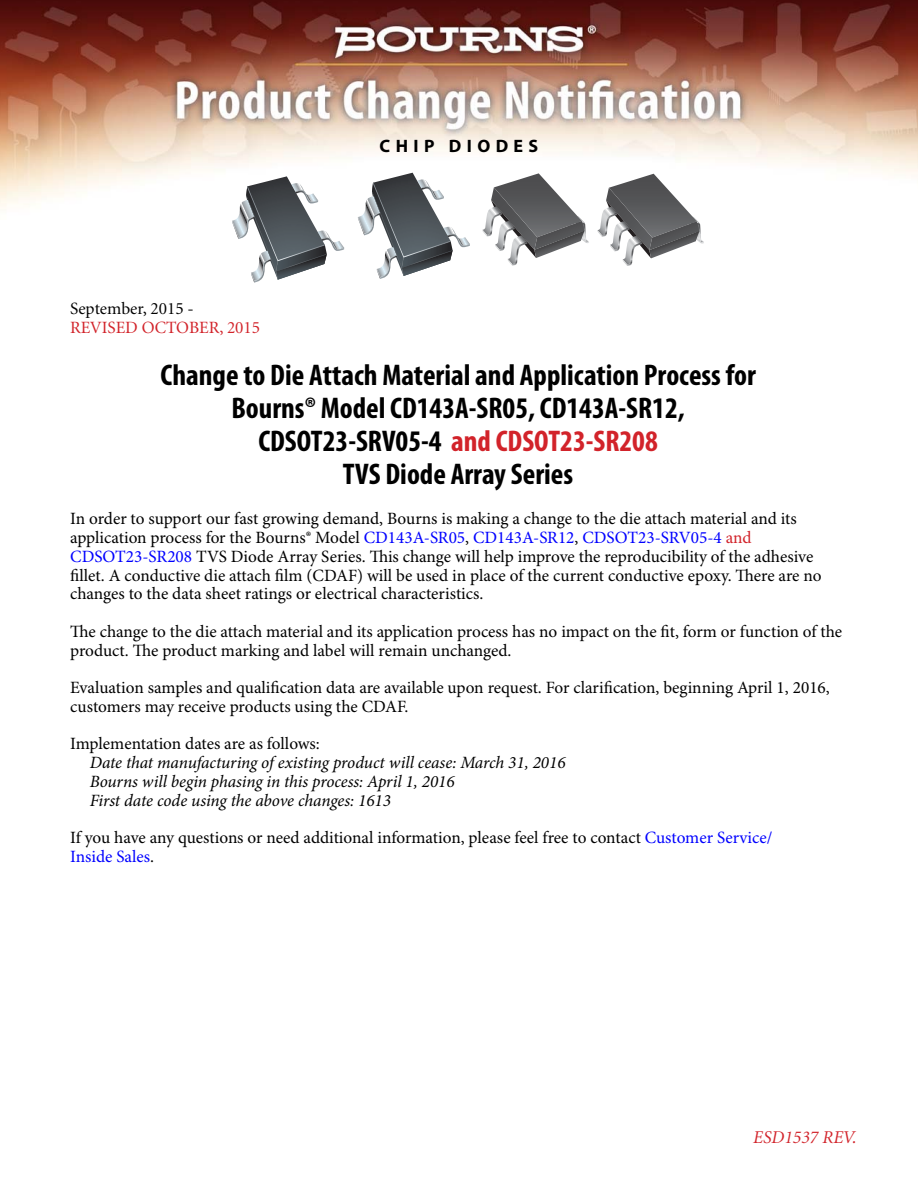
<style>
.page{position:relative;width:918px;height:1188px;background:#fff}
.page>*{position:absolute;margin:0;border:0;box-sizing:border-box;transform-origin:0 0}
.t1{font:700 condensed 30px/33px "Myriad Pro";color:#000;text-align:center}
.t2{font:italic 18px "Minion";color:#d2232a}
.t3{font:700 18px "Myriad Pro";letter-spacing:.3em;color:#000}
.t4{font:17.25px/18.8px "Minion Pro";color:#000}
.t5{font:italic 17.25px/18.8px "Minion Pro";letter-spacing:-.01em;color:#000}
.t6{font:17.25px "Minion";color:#d2232a}
.t7{font:17.25px "Minion";color:#000}
.s1{color:#d2232a}
.s2{color:#00f}
</style>
<div class="page">
<img style="left:0;top:0;width:918px;height:218px">
<svg style="left:483px;top:173px;width:106px;height:93px"></svg>
<svg style="left:358px;top:173px;width:112px;height:106px"></svg>
<svg style="left:232px;top:176px;width:112px;height:107px"></svg>
<svg style="left:597px;top:174px;width:107px;height:92px"></svg>
<p class="t3" style="left:380px;top:135px;width:160px">CHIP DIODES</p>
<p class="t7" style="left:70px;top:302px;width:125px">September, 2015 -</p>
<p class="t6" style="left:70px;top:321px;width:191px">REVISED OCTOBER, 2015</p>
<h1 class="t1" style="left:160px;top:361px;width:597px">Change to Die Attach Material and Application Process for Bourns® Model CD143A-SR05, CD143A-SR12, CDSOT23-SRV05-4 <span class="s1">and CDSOT23-SR208<br></span>TVS Diode Array Series</h1>
<p class="t4" style="left:70px;top:511px;width:753px">In order to support our fast growing demand, Bourns is making a change to the die attach material and its application process for the Bourns® Model <span class="s2">CD143A-SR05</span>, <span class="s2">CD143A-SR12</span>, <span class="s2">CDSOT23-SRV05-4</span> <span class="s1">and </span><span class="s2">CDSOT23-SR208</span> TVS Diode Array Series. This change will help improve the reproducibility of the adhesive fillet. A conductive die attach film (CDAF) will be used in place of the current conductive epoxy. There are no changes to the data sheet ratings or electrical characteristics.</p>
<p class="t4" style="left:70px;top:623px;width:774px">The change to the die attach material and its application process has no impact on the fit, form or function of the product. The product marking and label will remain unchanged.</p>
<p class="t4" style="left:70px;top:680px;width:761px">Evaluation samples and qualification data are available upon request. For clarification, beginning April 1, 2016, customers may receive products using the CDAF.</p>
<p class="t4" style="left:70px;top:736px;width:251px">Implementation dates are as follows:</p>
<p class="t5" style="left:90px;top:755px;width:477px">Date that manufacturing of existing product will cease: March 31, 2016<br>Bourns will begin phasing in this process: April 1, 2016<br>First date code using the above changes: 1613</p>
<p class="t4" style="left:70px;top:830px;width:704px">If you have any questions or need additional information, please feel free to contact <span class="s2">Customer Service/<br>Inside Sales</span>.</p>
<p class="t2" style="left:753px;top:1130px;width:105px">ESD1537 REV.</p>
</div>
